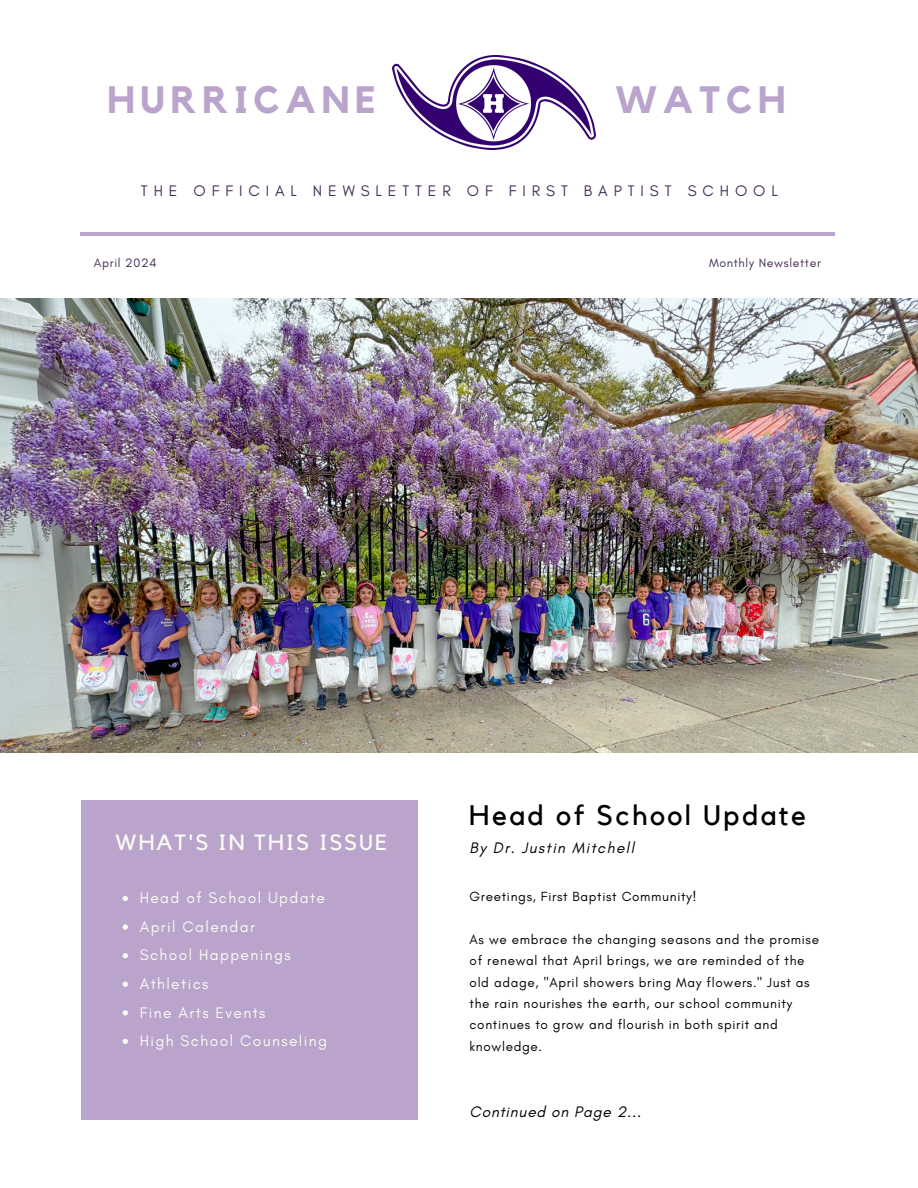
<style>
.page{position:relative;width:918px;height:1188px;background:#fff}
.page>*{position:absolute;margin:0;border:0;box-sizing:border-box;transform-origin:0 0}
.t1{font:700 37.95px "Kollektif";letter-spacing:.15em;color:#baa4cc}
.t2{font:28.2px "Kollektif";letter-spacing:.09em;color:#000}
.t3{font:22.05px "Kollektif";letter-spacing:.09em;color:#fafcf3}
.t4{font:15.6px "Glacial Indifference";letter-spacing:.09em;color:#fafcf3}
.t5{font:15.6px "Glacial Indifference";letter-spacing:.38em;color:#442d57}
.t6{font:italic 15.6px "Glacial Indifference";letter-spacing:.05em;color:#000}
.t7{font:italic 15.6px "Glacial Indifference";letter-spacing:.09em;color:#000}
.t8{font:13.5px/21.3px "Glacial Indifference";letter-spacing:.05em;color:#000}
.t9{font:12.45px "Glacial Indifference";letter-spacing:.05em;color:#442d57}
</style>
<div class="page">
<img style="left:0;top:299px;width:918px;height:454px">
<div style="left:81px;top:800px;width:337px;height:320px;background:#baa4cc"></div>
<hr style="left:81px;top:233px;width:754px;height:3px;background:#baa4cc">
<img style="left:393px;top:56px;width:202px;height:93px">
<svg style="left:123px;top:896px;width:5px;height:5px"></svg>
<svg style="left:123px;top:924px;width:5px;height:6px"></svg>
<svg style="left:123px;top:953px;width:5px;height:5px"></svg>
<svg style="left:123px;top:982px;width:5px;height:5px"></svg>
<svg style="left:123px;top:1010px;width:5px;height:5px"></svg>
<svg style="left:123px;top:1039px;width:5px;height:5px"></svg>
<p class="t1" style="left:107px;top:82px;width:270px">HURRICANE</p>
<h1 class="t1" style="left:615px;top:82px;width:172px">WATCH</h1>
<h2 class="t5" style="left:141px;top:181px;width:638px">THE OFFICIAL NEWSLETTER OF FIRST BAPTIST SCHOOL</h2>
<h5 class="t9" style="left:94px;top:255px;width:64px">April 2024</h5>
<p class="t9" style="left:709px;top:255px;width:113px">Monthly Newsletter</p>
<h4 class="t3" style="left:116px;top:833px;width:273px">WHAT'S IN THIS ISSUE</h4>
<p class="t4" style="left:140px;top:888px;width:187px">Head of School Update</p>
<p class="t4" style="left:140px;top:917px;width:117px">April Calendar</p>
<p class="t4" style="left:140px;top:946px;width:153px">School Happenings</p>
<p class="t4" style="left:140px;top:974px;width:70px">Athletics</p>
<h3 class="t4" style="left:140px;top:1003px;width:127px">Fine Arts Events</h3>
<p class="t4" style="left:140px;top:1031px;width:189px">High School Counseling</p>
<p class="t2" style="left:469px;top:802px;width:338px">Head of School Update</p>
<p class="t7" style="left:470px;top:838px;width:166px">By Dr. Justin Mitchell</p>
<p class="t8" style="left:470px;top:886px;width:229px">Greetings, First Baptist Community!</p>
<p class="t8" style="left:470px;top:928px;width:351px">As we embrace the changing seasons and the promise of renewal that April brings, we are reminded of the old adage, "April showers bring May flowers." Just as the rain nourishes the earth, our school community continues to grow and flourish in both spirit and knowledge.</p>
<p class="t6" style="left:470px;top:1102px;width:173px">Continued on Page 2...</p>
</div>
